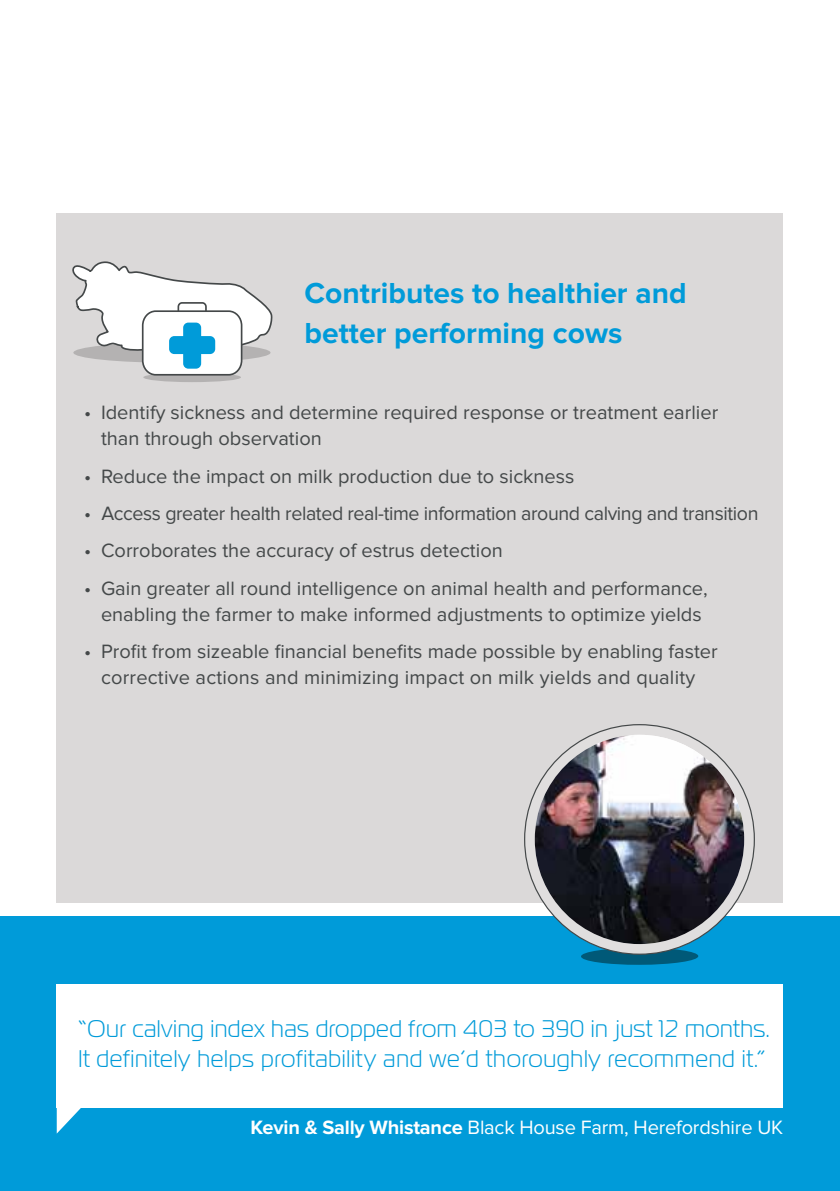
<style>
.page{position:relative;width:840px;height:1191px;background:#fff}
.page>*{position:absolute;margin:0;border:0;box-sizing:border-box;transform-origin:0 0}
.t1{font:700 30px/40px "Proxima Nova";color:#009bd9}
.t2{font:300 24px/30px "Magistral";letter-spacing:.02em;color:#009bd9}
.t3{font:20px/26px "Proxima Nova";color:#444849;text-align:center}
.t4{font:20px "Proxima Nova";letter-spacing:-.02em;color:#444849}
.t5{font:20px "Proxima Nova";letter-spacing:-.01em;color:#fff}
.s1{font-weight:700}
</style>
<div class="page">
<div style="left:57px;top:213px;width:725px;height:689px;background:#dbd9d9"></div>
<div style="left:0;top:916px;width:839px;height:275px;background:#009bd9"></div>
<svg style="left:57px;top:1107px;width:71px;height:26px"></svg>
<div style="left:57px;top:984px;width:725px;height:123px;background:#fff"></div>
<div style="left:580px;top:947px;width:118px;height:18px;background:#005978;border-radius:50%"></div>
<svg style="left:524px;top:724px;width:229px;height:230px"></svg>
<img style="left:534px;top:735px;width:209px;height:209px;border-radius:105px">
<svg style="left:143px;top:372px;width:98px;height:10px"></svg>
<div style="left:143px;top:311px;width:98px;height:64px;background:#fff;border-radius:14px"></div>
<div style="left:142px;top:310px;width:100px;height:65px;border:2px solid #444849;border-radius:14px"></div>
<svg style="left:72px;top:261px;width:201px;height:108px"></svg>
<h1 class="t1" style="left:304px;top:274px;width:383px">Contributes to healthier and better performing cows</h1>
<p class="t3" style="left:101px;top:400px;width:618px;text-align:left;text-indent:-17px">• Identify sickness and determine required response or treatment earlier than through observation</p>
<p class="t3" style="left:84px;top:463px;width:491px">• Reduce the impact on milk production due to sickness</p>
<p class="t4" style="left:84px;top:502px;width:675px">• Access greater health related real-time information around calving and transition</p>
<p class="t3" style="left:84px;top:538px;width:420px">• Corroborates the accuracy of estrus detection</p>
<p class="t3" style="left:84px;top:575px;width:624px">• Gain greater all round intelligence on animal health and performance, enabling the farmer to make informed adjustments to optimize yields</p>
<p class="t3" style="left:84px;top:639px;width:635px">• Profit from sizeable financial benefits made possible by enabling faster corrective actions and minimizing impact on milk yields and quality</p>
<p class="t2" style="left:78px;top:1013px;width:693px">“Our calving index has dropped from 403 to 390 in just 12 months.<br>It definitely helps profitability and we’d thoroughly recommend it.”</p>
<p class="t5" style="left:250px;top:1116px;width:534px"><span class="s1">Kevin &amp; Sally Whistance</span> Black House Farm, Herefordshire UK</p>
</div>
